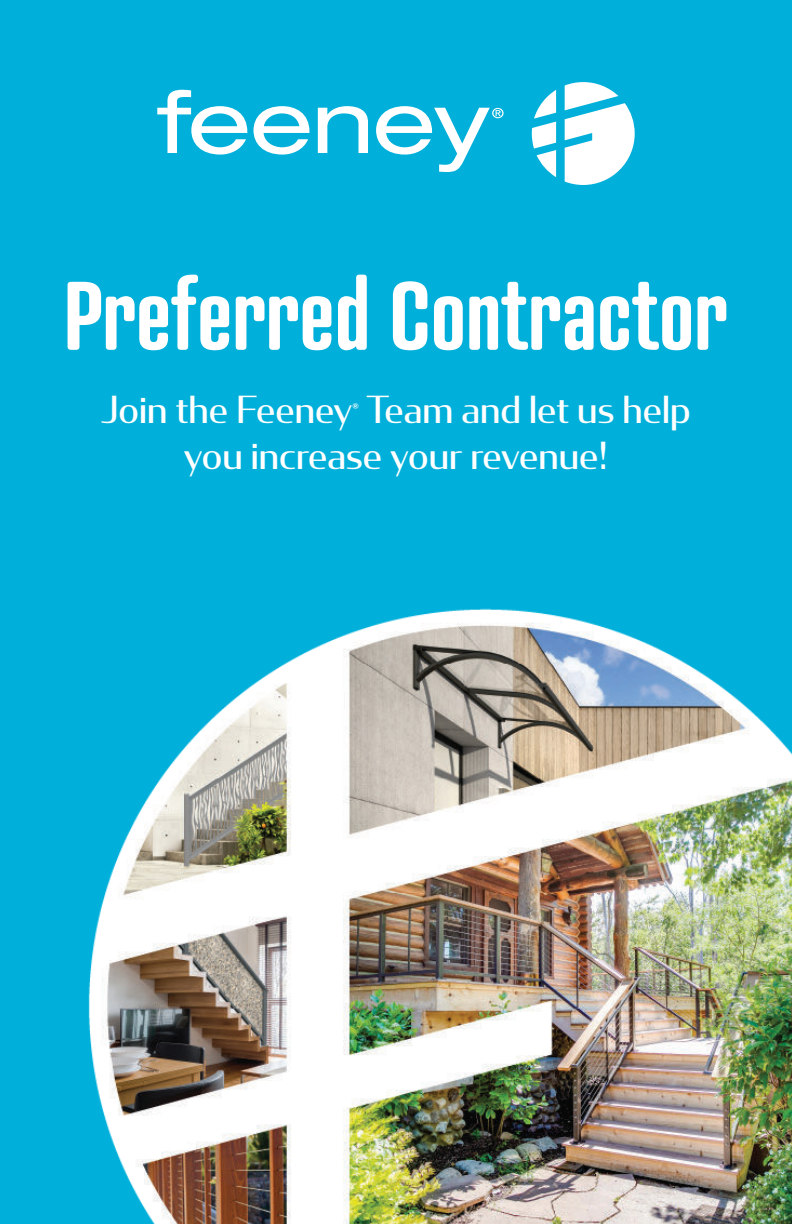
<style>
.page{position:relative;width:792px;height:1224px;background:#00b0da}
.page>*{position:absolute;margin:0;border:0;box-sizing:border-box;transform-origin:0 0}
.t1{font:600 94px "Atrament";letter-spacing:-.01em;color:#fff}
.t2{font:37px "Condor";color:#fff}
.t3{font:500 11.6px "Condor";color:#fff}
</style>
<div class="page">
<svg style="left:157px;top:90px;width:90px;height:65px"></svg>
<svg style="left:253px;top:106px;width:56px;height:49px"></svg>
<svg style="left:318px;top:106px;width:50px;height:47px"></svg>
<svg style="left:376px;top:106px;width:128px;height:66px"></svg>
<svg style="left:532px;top:90px;width:24px;height:87px"></svg>
<svg style="left:565px;top:82px;width:70px;height:103px"></svg>
<img style="left:88px;top:608px;width:704px;height:616px">
<h1 class="t1" style="left:64px;top:262px;width:666px">Preferred Contractor</h1>
<p class="t2" style="left:101px;top:395px;width:591px">Join the Feeney Team and let us help</p>
<p class="t3" style="left:352px;top:403px;width:8px">®</p>
<p class="t2" style="left:184px;top:441px;width:426px">you increase your revenue!</p>
</div>
